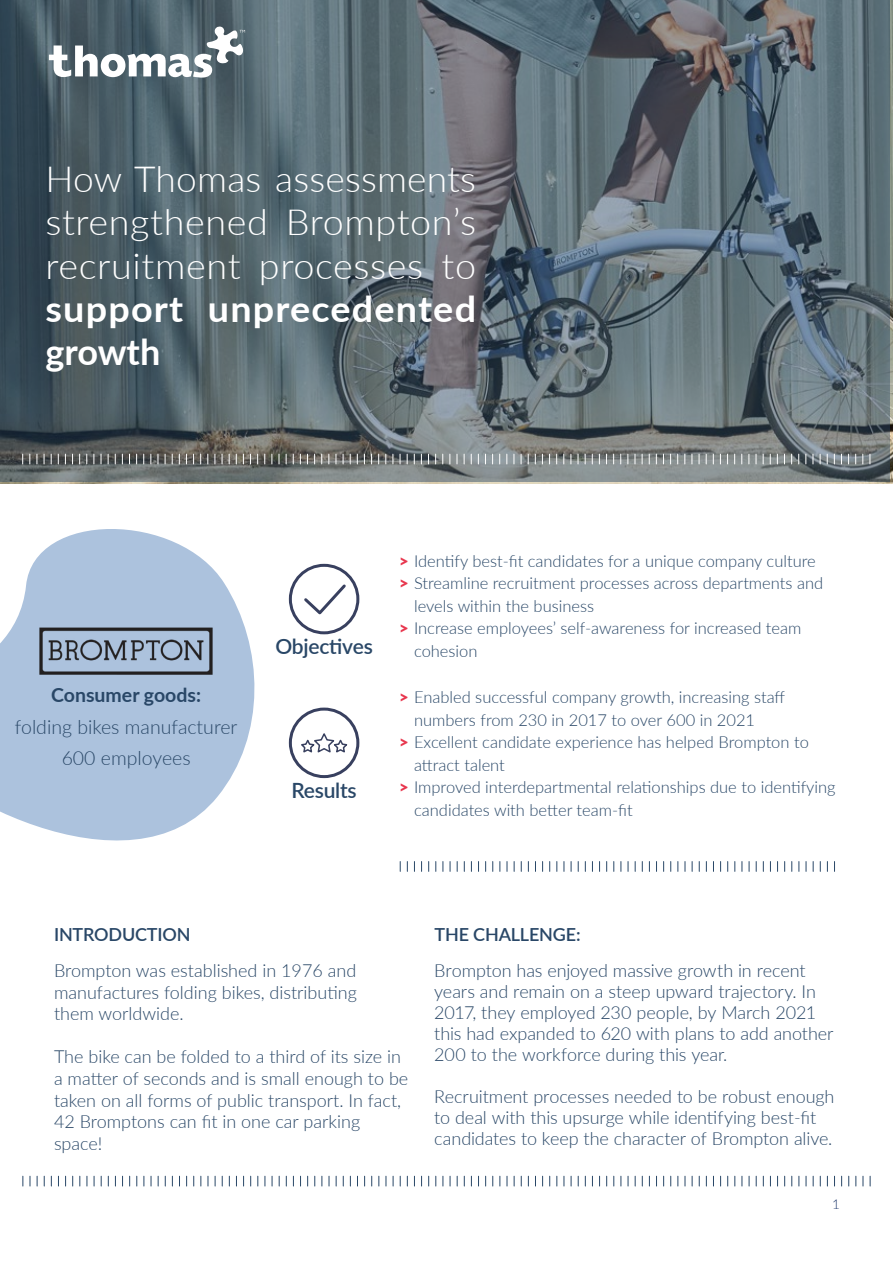
<style>
.page{position:relative;width:893px;height:1263px;background:#fff}
.page>*{position:absolute;margin:0;border:0;box-sizing:border-box;transform-origin:0 0}
.t1{font:300 36px/43.2px "Lato";letter-spacing:.015em;color:#fff;text-align:justify}
.t2{font:700 36px/43.2px "Lato";letter-spacing:.03em;color:#fff;scale:1.05 1}
.t3{font:600 21px "Lato";letter-spacing:-.01em;color:#294767}
.t4{font:300 19.5px/31.5px "Lato";color:#294767;text-align:center}
.t5{font:700 19.5px "Lato";color:#294767}
.t6{font:300 18px/21.6px "Lato";letter-spacing:-.005em;color:#294767}
.t7{font:600 18px "Lato";letter-spacing:-.01em;color:#294767}
.t8{font:300 16.5px "Lato";color:#294767}
.t9{font:300 13.5px "Lato";color:#243d6f}
.s1{font-weight:900;color:#e8374e}
</style>
<div class="page">
<svg style="left:1px;top:1px;width:889px;height:481px;background:#5d6b73"></svg>
<svg style="left:49px;top:26px;width:196px;height:52px"></svg>
<svg style="left:0;top:529px;width:255px;height:312px;fill:#acc2dd"></svg>
<div style="left:289px;top:708px;width:70px;height:70px;border:3px solid #38405f;border-radius:50%"></div>
<svg style="left:301px;top:733px;width:47px;height:20px"></svg>
<img style="left:39px;top:626px;width:174px;height:50px">
<svg style="left:288px;top:563px;width:72px;height:72px"></svg>
<h1 class="t1" style="left:45px;top:156px;width:432px">How Thomas assessments strengthened Brompton’s recruitment processes to</h1>
<h1 class="t2" style="left:45px;top:286px;width:412px">support unprecedented growth</h1>
<p class="t5" style="left:51px;top:681px;width:151px">Consumer goods:</p>
<p class="t4" style="left:15px;top:710px;width:224px">folding bikes manufacturer<br>600 employees</p>
<p class="t8" style="left:399px;top:549px;width:418px"><span class="s1">&gt;</span> Identify best-fit candidates for a unique company culture</p>
<p class="t8" style="left:399px;top:572px;width:426px"><span class="s1">&gt;</span> Streamline recruitment processes across departments and</p>
<p class="t8" style="left:414px;top:594px;width:182px">levels within the business</p>
<p class="t8" style="left:399px;top:617px;width:404px"><span class="s1">&gt;</span> Increase employees’ self-awareness for increased team</p>
<p class="t3" style="left:275px;top:631px;width:99px">Objectives</p>
<p class="t8" style="left:414px;top:639px;width:65px">cohesion</p>
<p class="t3" style="left:291px;top:775px;width:67px">Results</p>
<p class="t8" style="left:399px;top:686px;width:388px"><span class="s1">&gt;</span> Enabled successful company growth, increasing staff</p>
<p class="t8" style="left:414px;top:708px;width:343px">numbers from 230 in 2017 to over 600 in 2021</p>
<p class="t8" style="left:399px;top:731px;width:411px"><span class="s1">&gt;</span> Excellent candidate experience has helped Brompton to</p>
<p class="t8" style="left:414px;top:753px;width:92px">attract talent</p>
<p class="t8" style="left:399px;top:776px;width:438px"><span class="s1">&gt;</span> Improved interdepartmental relationships due to identifying</p>
<p class="t8" style="left:414px;top:798px;width:220px">candidates with better team-fit</p>
<p class="t7" style="left:54px;top:921px;width:138px">INTRODUCTION</p>
<p class="t6" style="left:54px;top:959px;width:304px;text-align:justify">Brompton was established in 1976 and manufactures folding bikes, distributing them worldwide.</p>
<p class="t6" style="left:54px;top:1045px;width:356px">The bike can be folded to a third of its size in a matter of seconds and is small enough to be taken on all forms of public transport. In fact, 42 Bromptons can fit in one car parking space!</p>
<p class="t7" style="left:435px;top:921px;width:147px">THE CHALLENGE:</p>
<p class="t6" style="left:434px;top:959px;width:401px;line-height:21px">Brompton has enjoyed massive growth in recent years and remain on a steep upward trajectory. In 2017, they employed 230 people, by March 2021 this had expanded to 620 with plans to add another 200 to the workforce during this year.</p>
<p class="t6" style="left:434px;top:1085px;width:402px;line-height:21px">Recruitment processes needed to be robust enough to deal with this upsurge while identifying best-fit candidates to keep the character of Brompton alive.</p>
<p class="t9" style="left:832px;top:1195px;width:9px">1</p>
</div>
